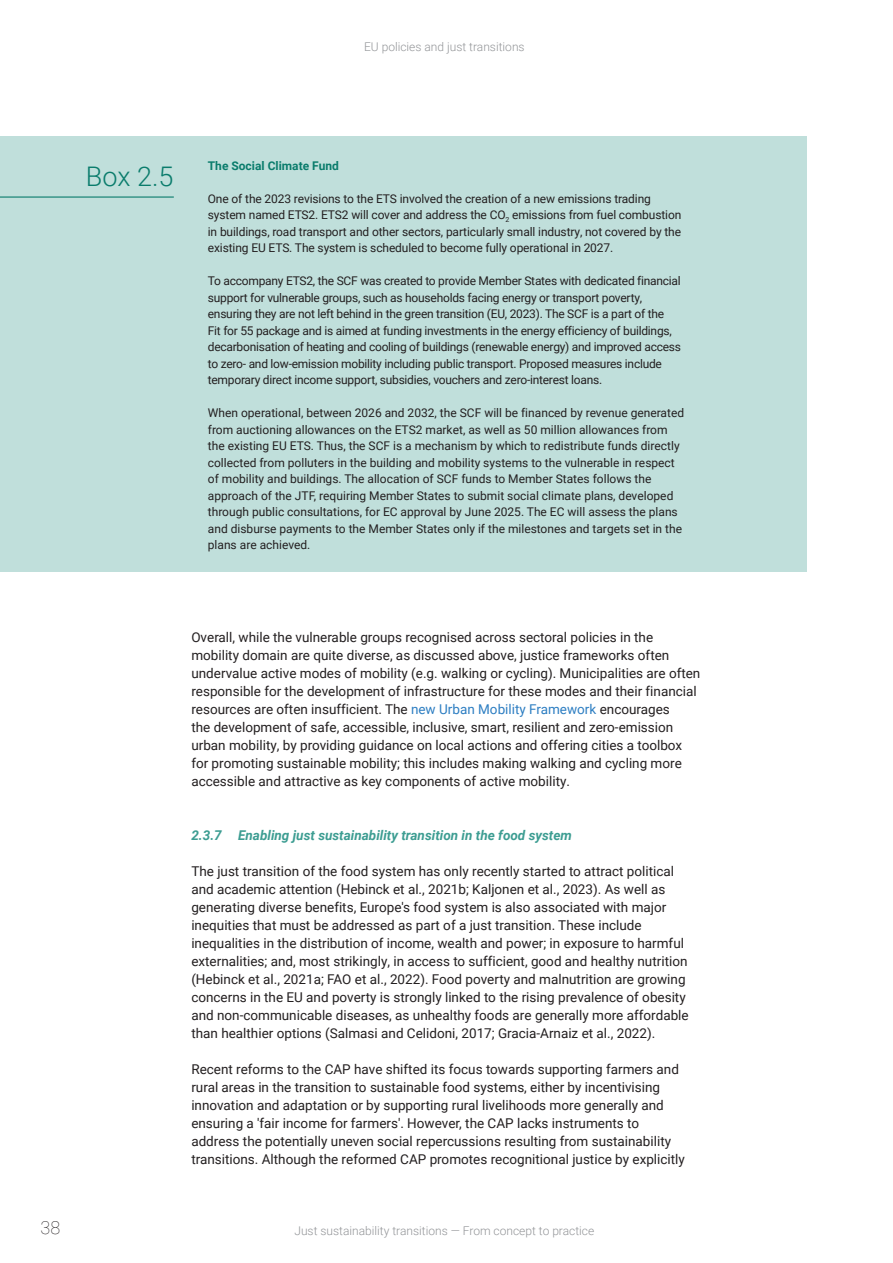
<style>
.page{position:relative;width:893px;height:1263px;background:#fff}
.page>*{position:absolute;margin:0;border:0;box-sizing:border-box;transform-origin:0 0}
._2023_-_Box_text_heading{font:300 27px "Roboto";color:#0a7c6c}
.t1{font:100 18px "Roboto";color:#231f20}
._2023_-_Body_text{font:13.5px/18px "Roboto";color:#231f20}
._2023_-_Heading_3{font:italic 700 13.5px "Roboto";color:#3d9d92}
._2023_-_Box_text{font:12px/16.5px "Roboto";letter-spacing:-.01em;color:#231f20}
.t2{font:300 12px "Roboto";color:#939598}
._2023_-_Box_text_heading-2{font:700 12px "Roboto";color:#0a7c6c}
.s1{color:#2d7ec2}
</style>
<div class="page">
<div style="left:0;top:136px;width:807px;height:435px;background:#c0dfdb"></div>
<hr style="left:0;top:196px;width:174px;height:2px;background:#0a7c6c">
<p class="t2" style="left:364px;top:39px;width:162px">EU policies and just transitions</p>
<p class="_2023_-_Box_text_heading" style="left:86px;top:157px;width:89px">Box 2.5</p>
<p class="_2023_-_Box_text_heading-2" style="left:208px;top:157px;width:133px">The Social Climate Fund</p>
<p class="_2023_-_Box_text" style="left:208px;top:190px;width:475px">One of the 2023 revisions to the ETS involved the creation of a new emissions trading system named ETS2. ETS2 will cover and address the CO<sub>2</sub> emissions from fuel combustion in buildings, road transport and other sectors, particularly small industry, not covered by the existing EU ETS. The system is scheduled to become fully operational in 2027.</p>
<p class="_2023_-_Box_text" style="left:208px;top:272px;width:475px">To accompany ETS2, the SCF was created to provide Member States with dedicated financial support for vulnerable groups, such as households facing energy or transport poverty, ensuring they are not left behind in the green transition (EU, 2023). The SCF is a part of the<br>Fit for 55 package and is aimed at funding investments in the energy efficiency of buildings, decarbonisation of heating and cooling of buildings (renewable energy) and improved access to zero- and low-emission mobility including public transport. Proposed measures include temporary direct income support, subsidies, vouchers and zero-interest loans.</p>
<p class="_2023_-_Box_text" style="left:208px;top:404px;width:478px">When operational, between 2026 and 2032, the SCF will be financed by revenue generated from auctioning allowances on the ETS2 market, as well as 50 million allowances from the existing EU ETS. Thus, the SCF is a mechanism by which to redistribute funds directly collected from polluters in the building and mobility systems to the vulnerable in respect of mobility and buildings. The allocation of SCF funds to Member States follows the approach of the JTF, requiring Member States to submit social climate plans, developed through public consultations, for EC approval by June 2025. The EC will assess the plans and disburse payments to the Member States only if the milestones and targets set in the plans are achieved.</p>
<p class="_2023_-_Body_text" style="left:191px;top:627px;width:511px">Overall, while the vulnerable groups recognised across sectoral policies in the mobility domain are quite diverse, as discussed above, justice frameworks often undervalue active modes of mobility (e.g. walking or cycling). Municipalities are often responsible for the development of infrastructure for these modes and their financial resources are often insufficient. The <span class="s1">new Urban Mobility Framework</span> encourages<br>the development of safe, accessible, inclusive, smart, resilient and zero-emission urban mobility, by providing guidance on local actions and offering cities a toolbox for promoting sustainable mobility; this includes making walking and cycling more accessible and attractive as key components of active mobility.</p>
<p class="_2023_-_Heading_3" style="left:191px;top:826px;width:382px">2.3.7 Enabling just sustainability transition in the food system</p>
<p class="_2023_-_Body_text" style="left:191px;top:861px;width:499px">The just transition of the food system has only recently started to attract political and academic attention (Hebinck et al., 2021b; Kaljonen et al., 2023). As well as generating diverse benefits, Europe's food system is also associated with major inequities that must be addressed as part of a just transition. These include inequalities in the distribution of income, wealth and power; in exposure to harmful externalities; and, most strikingly, in access to sufficient, good and healthy nutrition (Hebinck et al., 2021a; FAO et al., 2022). Food poverty and malnutrition are growing concerns in the EU and poverty is strongly linked to the rising prevalence of obesity and non-communicable diseases, as unhealthy foods are generally more affordable than healthier options (Salmasi and Celidoni, 2017; Gracia-Arnaiz et al., 2022).</p>
<p class="_2023_-_Body_text" style="left:191px;top:1059px;width:495px">Recent reforms to the CAP have shifted its focus towards supporting farmers and rural areas in the transition to sustainable food systems, either by incentivising innovation and adaptation or by supporting rural livelihoods more generally and ensuring a 'fair income for farmers'. However, the CAP lacks instruments to address the potentially uneven social repercussions resulting from sustainability transitions. Although the reformed CAP promotes recognitional justice by explicitly</p>
<h2 class="t1" style="left:40px;top:1215px;width:21px">38</h2>
<p class="t2" style="left:294px;top:1223px;width:301px">Just sustainability transitions — From concept to practice</p>
</div>
